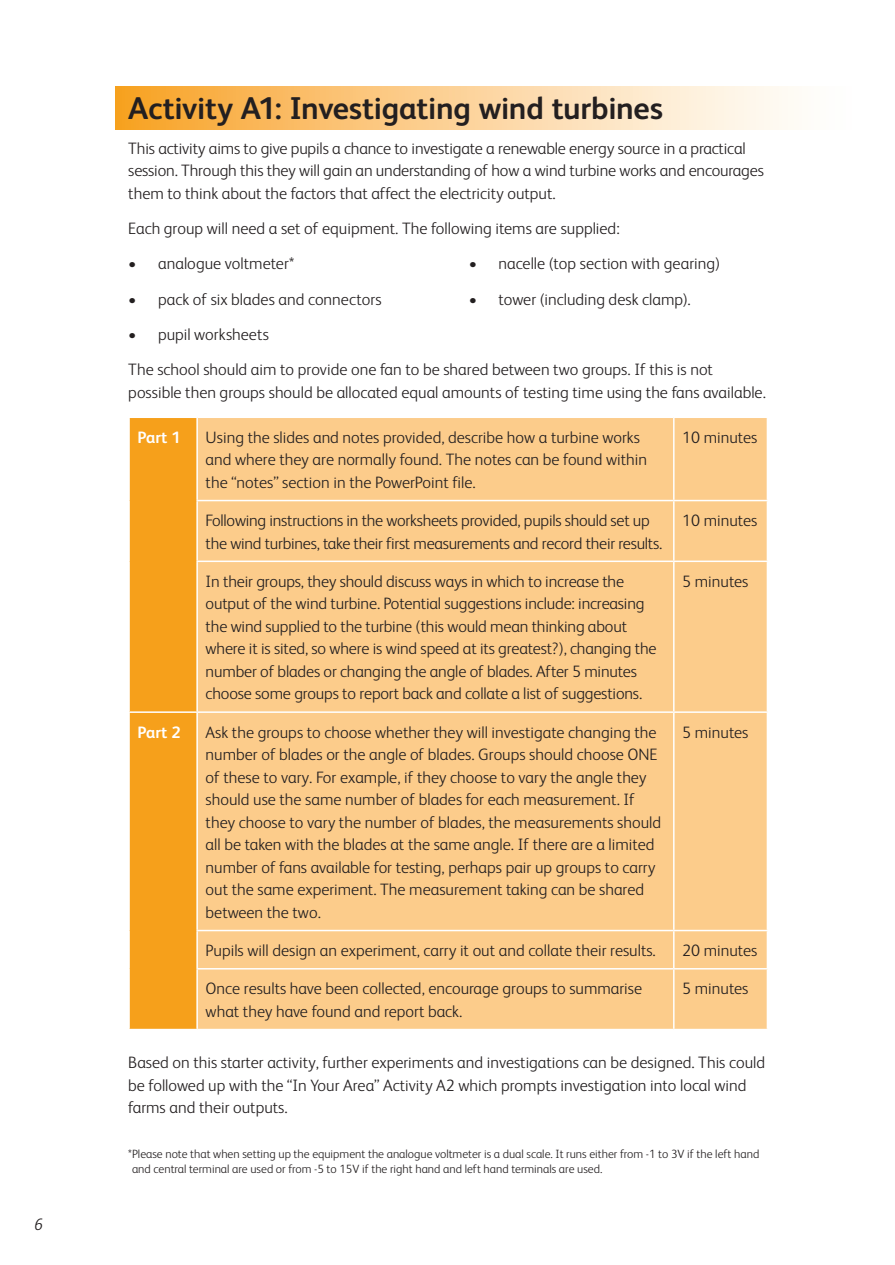
<style>
.page{position:relative;width:895px;height:1265px;background:#fff}
.page>*{position:absolute;margin:0;border:0;box-sizing:border-box;transform-origin:0 0}
.t1{font:700 31.5px "FS Albert";letter-spacing:-.01em;color:#231f20}
.t2{font:300 16.5px/22.5px "FS Albert";color:#231f20}
.t3{font:700 16.5px "FS Albert";color:#fff}
.t4{font:italic 300 16.5px "FS Albert";color:#231f20}
.t5{font:300 12px/15px "FS Albert";color:#231f20}
</style>
<div class="page">
<div style="left:115px;top:87px;width:745px;height:42px;background:linear-gradient(to right,#f9a42c,#fff)"></div>
<div style="left:130px;top:418px;width:66px;height:610px;background:#f6a01b"></div>
<div style="left:198px;top:418px;width:568px;height:610px;background:#fccc8b"></div>
<hr style="left:672px;top:418px;width:2px;height:81px;background:#fff">
<hr style="left:196px;top:499px;width:477px;height:2px;background:#fff">
<hr style="left:673px;top:499px;width:94px;height:2px;background:#fff">
<hr style="left:672px;top:501px;width:2px;height:59px;background:#fff">
<hr style="left:196px;top:560px;width:477px;height:2px;background:#fff">
<hr style="left:673px;top:560px;width:94px;height:2px;background:#fff">
<hr style="left:672px;top:562px;width:2px;height:149px;background:#fff">
<hr style="left:128px;top:711px;width:69px;height:1px;background:#fff">
<hr style="left:197px;top:711px;width:476px;height:1px;background:#fff">
<hr style="left:673px;top:711px;width:94px;height:1px;background:#fff">
<hr style="left:672px;top:712px;width:2px;height:217px;background:#fff">
<hr style="left:196px;top:929px;width:477px;height:2px;background:#fff">
<hr style="left:673px;top:929px;width:94px;height:2px;background:#fff">
<hr style="left:672px;top:931px;width:2px;height:36px;background:#fff">
<hr style="left:196px;top:967px;width:477px;height:2px;background:#fff">
<hr style="left:673px;top:967px;width:94px;height:2px;background:#fff">
<hr style="left:672px;top:969px;width:2px;height:59px;background:#fff">
<p class="t4" style="left:34px;top:1214px;width:10px">6</p>
<h1 class="t1" style="left:128px;top:86px;width:536px">Activity A1: Investigating wind turbines</h1>
<p class="t2" style="left:128px;top:136px;width:636px">This activity aims to give pupils a chance to investigate a renewable energy source in a practical session. Through this they will gain an understanding of how a wind turbine works and encourages them to think about the factors that affect the electricity output.</p>
<p class="t2" style="left:128px;top:216px;width:492px">Each group will need a set of equipment. The following items are supplied:</p>
<p class="t2" style="left:128px;top:252px;width:167px">• analogue voltmeter*</p>
<p class="t2" style="left:468px;top:252px;width:253px">• nacelle (top section with gearing)</p>
<p class="t2" style="left:128px;top:287px;width:255px">• pack of six blades and connectors</p>
<p class="t2" style="left:468px;top:287px;width:223px">• tower (including desk clamp).</p>
<p class="t2" style="left:128px;top:316px;width:586px;line-height:35.2px">• pupil worksheets<br>The school should aim to provide one fan to be shared between two groups. If this is not</p>
<p class="t2" style="left:128px;top:380px;width:638px">possible then groups should be allocated equal amounts of testing time using the fans available.</p>
<p class="t3" style="left:137px;top:426px;width:45px">Part 1</p>
<p class="t2" style="left:205px;top:425px;width:443px">Using the slides and notes provided, describe how a turbine works and where they are normally found. The notes can be found within the “notes” section in the PowerPoint file.</p>
<p class="t2" style="left:682px;top:425px;width:77px">10 minutes</p>
<p class="t2" style="left:205px;top:508px;width:458px">Following instructions in the worksheets provided, pupils should set up the wind turbines, take their first measurements and record their results.</p>
<p class="t2" style="left:682px;top:508px;width:77px">10 minutes</p>
<p class="t2" style="left:205px;top:569px;width:452px">In their groups, they should discuss ways in which to increase the output of the wind turbine. Potential suggestions include: increasing the wind supplied to the turbine (this would mean thinking about where it is sited, so where is wind speed at its greatest?), changing the number of blades or changing the angle of blades. After 5 minutes choose some groups to report back and collate a list of suggestions.</p>
<p class="t2" style="left:682px;top:569px;width:68px">5 minutes</p>
<p class="t3" style="left:137px;top:720px;width:45px">Part 2</p>
<p class="t2" style="left:205px;top:719px;width:457px">Ask the groups to choose whether they will investigate changing the number of blades or the angle of blades. Groups should choose ONE of these to vary. For example, if they choose to vary the angle they should use the same number of blades for each measurement. If they choose to vary the number of blades, the measurements should all be taken with the blades at the same angle. If there are a limited number of fans available for testing, perhaps pair up groups to carry out the same experiment. The measurement taking can be shared between the two.</p>
<p class="t2" style="left:682px;top:719px;width:68px">5 minutes</p>
<p class="t2" style="left:205px;top:938px;width:451px">Pupils will design an experiment, carry it out and collate their results.</p>
<p class="t2" style="left:682px;top:938px;width:77px">20 minutes</p>
<p class="t2" style="left:205px;top:976px;width:438px">Once results have been collected, encourage groups to summarise what they have found and report back.</p>
<p class="t2" style="left:682px;top:976px;width:68px">5 minutes</p>
<p class="t2" style="left:128px;top:1050px;width:638px">Based on this starter activity, further experiments and investigations can be designed. This could be followed up with the “In Your Area” Activity A2 which prompts investigation into local wind farms and their outputs.</p>
<p class="t5" style="left:132px;top:1145px;width:628px;text-indent:-4px">*Please note that when setting up the equipment the analogue voltmeter is a dual scale. It runs either from -1 to 3V if the left hand and central terminal are used or from -5 to 15V if the right hand and left hand terminals are used.</p>
</div>
